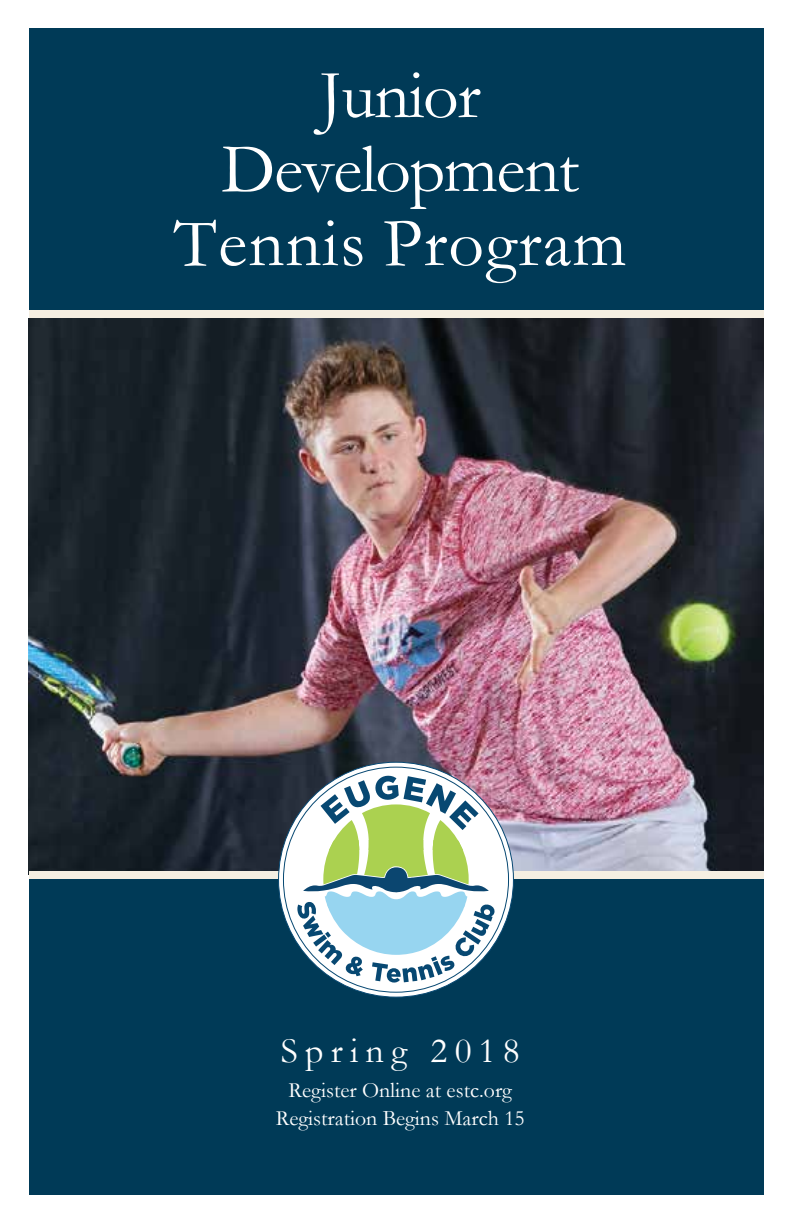
<style>
.page{position:relative;width:792px;height:1224px;background:#fff}
.page>*{position:absolute;margin:0;border:0;box-sizing:border-box;transform-origin:0 0}
.t1{font:70px/74px "Garamond";letter-spacing:-.02em;color:#fff;text-align:center}
.t2{font:36px "Garamond";letter-spacing:.2em;color:#fff}
.t3{font:21.8px/28px "Garamond";color:#fff;text-align:center}
</style>
<div class="page">
<div style="left:29px;top:29px;width:734px;height:1166px;background:#003a57"></div>
<img style="left:29px;top:318px;width:734px;height:554px">
<div style="left:29px;top:872px;width:734px;height:7px;background:#f5efe2"></div>
<svg style="left:279px;top:762px;width:234px;height:235px;background:#e3eaee"></svg>
<svg style="left:297px;top:775px;width:198px;height:208px;background:#aac6bd"></svg>
<div style="left:29px;top:311px;width:734px;height:7px;background:#f5efe2"></div>
<h1 class="t1" style="left:174px;top:56px;width:454px">Junior<br>Development<br>Tennis Program</h1>
<h2 class="t2" style="left:281px;top:1027px;width:240px">Spring 2018</h2>
<p class="t3" style="left:276px;top:1075px;width:251px">Register Online at estc.org<br>Registration Begins March 15</p>
</div>
